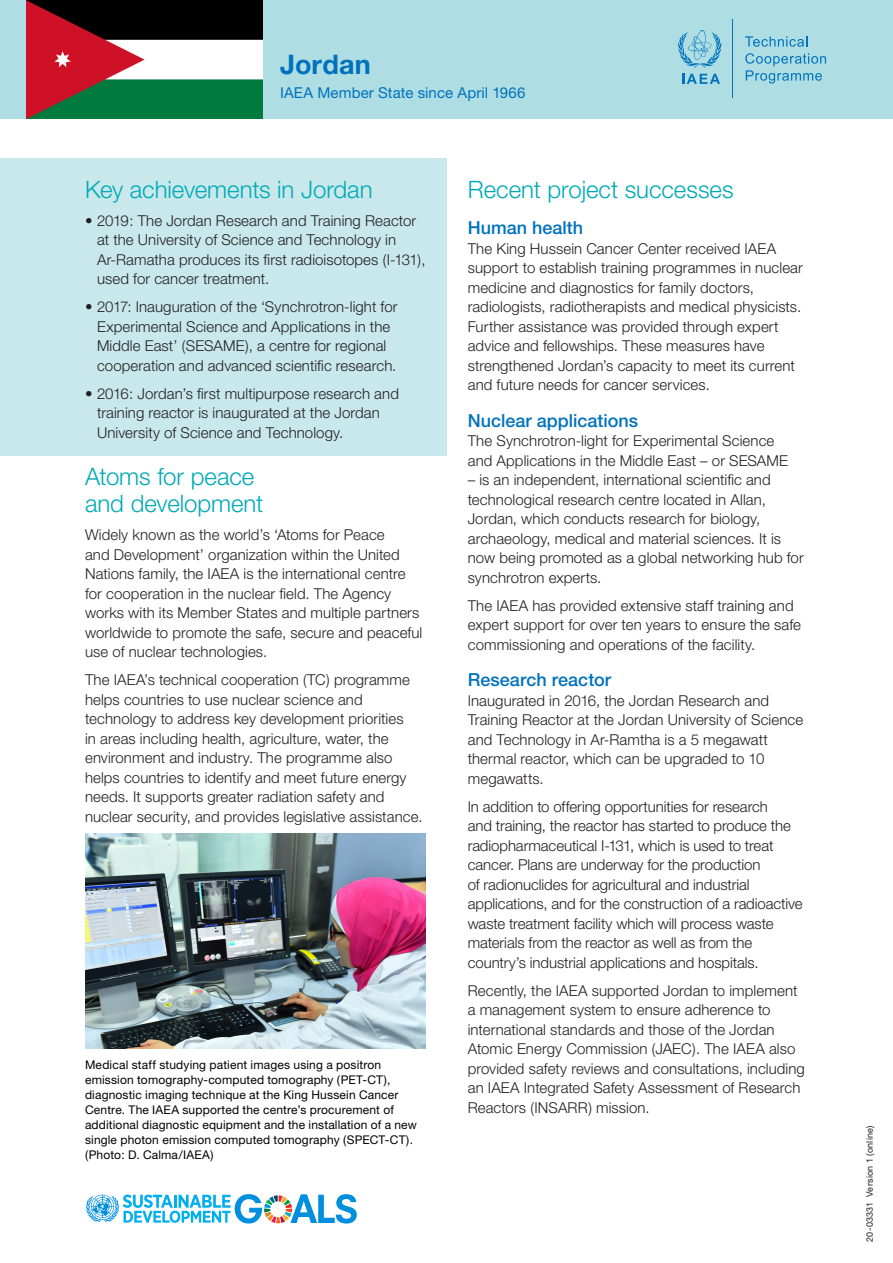
<style>
.page{position:relative;width:893px;height:1263px;background:#fff}
.page>*{position:absolute;margin:0;border:0;box-sizing:border-box;transform-origin:0 0}
.t1{font:700 27px "Helvetica Neue";letter-spacing:.01em;color:#0072bc}
.Heading{font:300 24px/27px "Helvetica Neue";letter-spacing:-.005em;color:#00aab5}
.Subhead{font:500 18px "Helvetica Neue";color:#0072bc}
.t2{font:300 15px/19.5px "Helvetica Neue";letter-spacing:.005em;color:#231f20}
.t3{font:15px "Helvetica Neue";letter-spacing:.01em;color:#0072bc}
.t4{font:12px/15px "Helvetica Neue";letter-spacing:.015em;color:#000001}
.t5{font:9px "Helvetica Neue";letter-spacing:.02em;color:#231f20}
</style>
<div class="page">
<div style="left:0;top:0;width:893px;height:118px;background:#aedee4"></div>
<img style="left:26px;top:0;width:236px;height:118px">
<svg style="left:86px;top:1194px;width:271px;height:29px"></svg>
<div style="left:0;top:158px;width:446px;height:297px;background:#c8e8ec"></div>
<svg style="left:678px;top:30px;width:44px;height:38px"></svg>
<svg style="left:682px;top:74px;width:38px;height:10px"></svg>
<hr style="left:733px;top:19px;width:1px;height:79px;background:#0072bc">
<svg style="left:745px;top:36px;width:62px;height:11px"></svg>
<svg style="left:745px;top:53px;width:81px;height:31px"></svg>
<img style="left:85px;top:833px;width:340px;height:216px">
<p class="t1" style="left:280px;top:48px;width:92px">Jordan</p>
<p class="t3" style="left:280px;top:83px;width:247px">IAEA Member State since April 1966</p>
<p class="Heading" style="left:85px;top:175px;width:289px">Key achievements in Jordan</p>
<p class="t2" style="left:97px;top:210px;width:330px;text-indent:-12px">• 2019: The Jordan Research and Training Reactor at the University of Science and Technology in Ar-Ramatha produces its first radioisotopes (I-131), used for cancer treatment.</p>
<p class="t2" style="left:97px;top:297px;width:302px;text-indent:-12px">• 2017: Inauguration of the ‘Synchrotron-light for Experimental Science and Applications in the Middle East’ (SESAME), a centre for regional cooperation and advanced scientific research.</p>
<p class="t2" style="left:97px;top:383px;width:303px;text-indent:-12px">• 2016: Jordan’s first multipurpose research and training reactor is inaugurated at the Jordan<br>University of Science and Technology.</p>
<p class="Heading" style="left:85px;top:463px;width:180px">Atoms for peace and development</p>
<p class="t2" style="left:85px;top:525px;width:339px">Widely known as the world’s ‘Atoms for Peace<br>and Development’ organization within the United Nations family, the IAEA is the international centre for cooperation in the nuclear field. The Agency works with its Member States and multiple partners worldwide to promote the safe, secure and peaceful use of nuclear technologies.</p>
<p class="t2" style="left:85px;top:670px;width:339px">The IAEA’s technical cooperation (TC) programme helps countries to use nuclear science and technology to address key development priorities<br>in areas including health, agriculture, water, the environment and industry. The programme also helps countries to identify and meet future energy needs. It supports greater radiation safety and nuclear security, and provides legislative assistance.</p>
<p class="t4" style="left:85px;top:1057px;width:333px">Medical staff studying patient images using a positron emission tomography-computed tomography (PET-CT), diagnostic imaging technique at the King Hussein Cancer Centre. The IAEA supported the centre’s procurement of additional diagnostic equipment and the installation of a new single photon emission computed tomography (SPECT-CT). (Photo: D. Calma/IAEA)</p>
<p class="Heading" style="left:468px;top:175px;width:267px">Recent project successes</p>
<p class="Subhead" style="left:468px;top:217px;width:117px">Human health</p>
<p class="t2" style="left:468px;top:238px;width:337px">The King Hussein Cancer Center received IAEA support to establish training programmes in nuclear medicine and diagnostics for family doctors, radiologists, radiotherapists and medical physicists.<br>Further assistance was provided through expert advice and fellowships. These measures have strengthened Jordan’s capacity to meet its current and future needs for cancer services.</p>
<p class="Subhead" style="left:468px;top:410px;width:172px">Nuclear applications</p>
<p class="t2" style="left:468px;top:431px;width:322px">The Synchrotron-light for Experimental Science and Applications in the Middle East – or SESAME</p>
<p class="t2" style="left:468px;top:470px;width:338px">– is an independent, international scientific and technological research centre located in Allan, Jordan, which conducts research for biology, archaeology, medical and material sciences. It is now being promoted as a global networking hub for synchrotron experts.</p>
<p class="t2" style="left:468px;top:595px;width:335px">The IAEA has provided extensive staff training and expert support for over ten years to ensure the safe commissioning and operations of the facility.</p>
<p class="Subhead" style="left:468px;top:669px;width:145px">Research reactor</p>
<p class="t2" style="left:468px;top:690px;width:337px">Inaugurated in 2016, the Jordan Research and Training Reactor at the Jordan University of Science and Technology in Ar-Ramtha is a 5 megawatt thermal reactor, which can be upgraded to 10 megawatts.</p>
<p class="t2" style="left:468px;top:796px;width:336px">In addition to offering opportunities for research<br>and training, the reactor has started to produce the radiopharmaceutical I-131, which is used to treat cancer. Plans are underway for the production<br>of radionuclides for agricultural and industrial applications, and for the construction of a radioactive waste treatment facility which will process waste materials from the reactor as well as from the country’s industrial applications and hospitals.</p>
<p class="t2" style="left:468px;top:980px;width:339px">Recently, the IAEA supported Jordan to implement a management system to ensure adherence to international standards and those of the Jordan Atomic Energy Commission (JAEC). The IAEA also provided safety reviews and consultations, including an IAEA Integrated Safety Assessment of Research Reactors (INSARR) mission.</p>
<p class="t5" style="left:864px;top:1242px;width:118px;rotate:-90deg">20-03331 Version 1 (online)</p>
</div>
